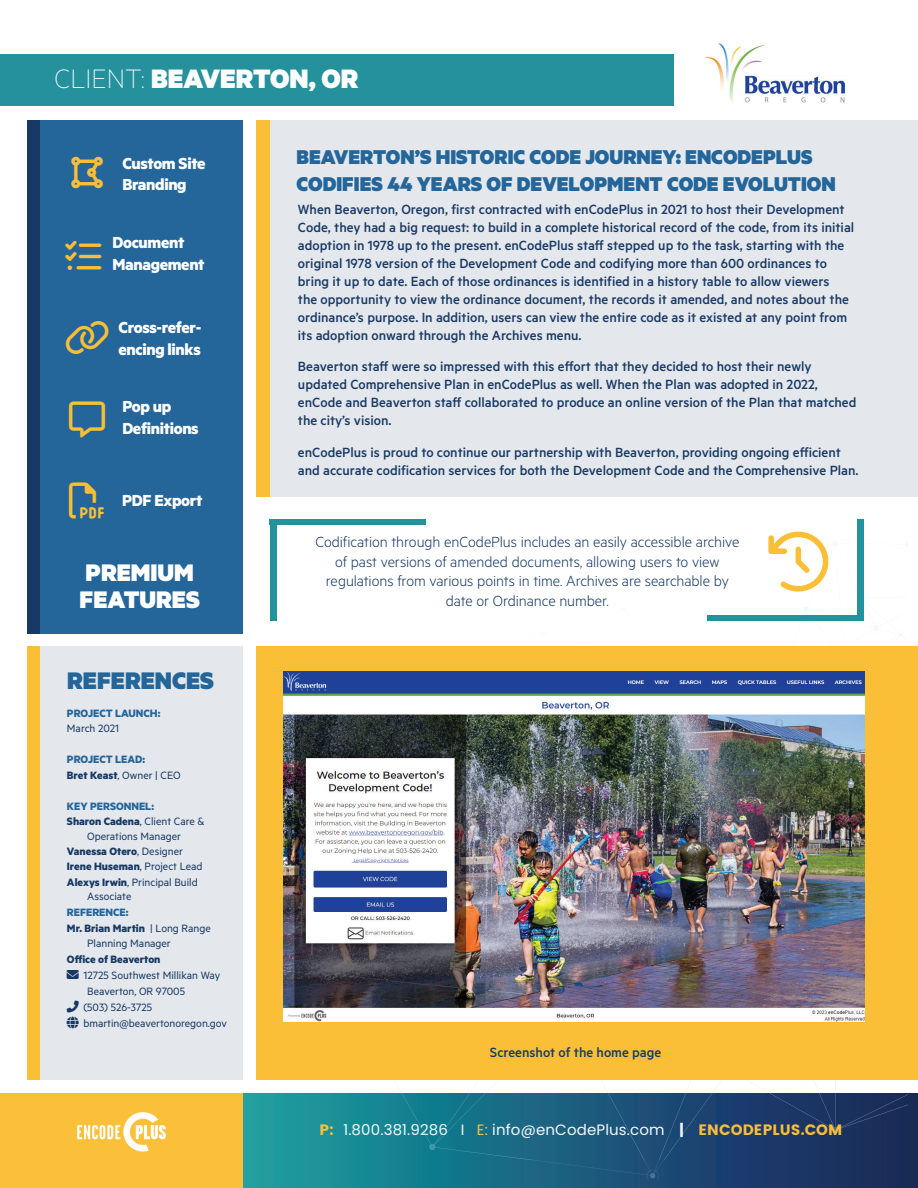
<style>
.page{position:relative;width:918px;height:1188px;background:#fff}
.page>*{position:absolute;margin:0;border:0;box-sizing:border-box;transform-origin:0 0}
.t1{font:900 30px "Metric";color:#fff}
.t2{font:900 27px/27px "Metric";color:#fff}
.t3{font:900 27px "Metric";color:#24659a}
.t4{font:900 22.5px/27px "Metric";color:#24659a}
.t5{font:700 18px/21.6px "Metric";letter-spacing:-.02em;color:#fff}
.t6{font:300 16.5px/19.5px "Metric";letter-spacing:-.005em;color:#173964;text-align:center}
.t7{font:500 15px/18px "Metric";color:#183965}
.t8{font:15px "Poppins";letter-spacing:.01em;color:#f2f7fb}
.t9{font:12px "Metric";color:#183965}
.t10{font:700 12px "Metric";color:#183965}
.t11{font:700 12px/15.5px "Metric";color:#24659a}
.s1{font-weight:100}
.s2{color:#183965}
.s3{font-weight:400;color:#183965}
.s4{font-weight:400}
.s5{font-weight:700}
.s6{color:#fac03a}
.s7{font-style:inherit}
.s8{color:#fabf37}
</style>
<div class="page">
<div style="left:0;top:1094px;width:243px;height:94px;background:#fac03a"></div>
<div style="left:243px;top:1094px;width:675px;height:94px;background:linear-gradient(to right,#199ea2,#1b1f58)"></div>
<svg style="left:342px;top:542px;width:566px;height:637px"></svg>
<img style="left:77px;top:1112px;width:89px;height:40px">
<div style="left:270px;top:520px;width:6px;height:101px;background:#24919d"></div>
<div style="left:270px;top:520px;width:156px;height:5px;background:#24919d"></div>
<div style="left:857px;top:520px;width:7px;height:101px;background:#24919d"></div>
<div style="left:708px;top:615px;width:156px;height:6px;background:#24919d"></div>
<img style="left:705px;top:43px;width:140px;height:60px">
<div style="left:256px;top:121px;width:14px;height:376px;background:#fabf37"></div>
<div style="left:270px;top:121px;width:648px;height:376px;background:#e4e8ec"></div>
<div style="left:27px;top:647px;width:14px;height:433px;background:#fabf37"></div>
<div style="left:41px;top:647px;width:202px;height:433px;background:#e4e8ec"></div>
<div style="left:27px;top:121px;width:13px;height:513px;background:#183965"></div>
<div style="left:40px;top:121px;width:203px;height:513px;background:#24659a"></div>
<div style="left:256px;top:647px;width:662px;height:433px;background:#fabf37"></div>
<div style="left:0;top:54px;width:673px;height:52px;background:#24919d"></div>
<img style="left:284px;top:672px;width:581px;height:350px">
<svg style="left:768px;top:542px;width:60px;height:50px"></svg>
<h1 class="t1" style="left:55px;top:60px;width:305px"><span class="s1">CLIENT:</span> BEAVERTON, OR</h1>
<p class="t5" style="left:122px;top:152px;width:85px">Custom Site<br>Branding</p>
<p class="t5" style="left:112px;top:232px;width:94px">Document<br>Management</p>
<p class="t5" style="left:119px;top:316px;width:84px">Cross-refer&shy;encing links</p>
<p class="t5" style="left:122px;top:395px;width:78px">Pop up<br>Definitions</p>
<p class="t5" style="left:122px;top:489px;width:82px">PDF Export</p>
<h2 class="t2" style="left:80px;top:558px;width:122px">PREMIUM<br>FEATURES</h2>
<h2 class="t3" style="left:67px;top:664px;width:148px">REFERENCES</h2>
<p class="t11" style="left:67px;top:705px;width:95px">PROJECT LAUNCH:</p>
<p class="t9" style="left:67px;top:722px;width:54px">March 2021</p>
<p class="t11" style="left:67px;top:751px;width:115px">PROJECT LEAD:<br><span class="s2">Bret Keast</span><span class="s3">, Owner | CEO</span></p>
<p class="t11" style="left:67px;top:798px;width:89px">KEY PERSONNEL:</p>
<p class="t10" style="left:67px;top:814px;width:139px">Sharon Cadena<span class="s4">, Client Care &amp;</span></p>
<p class="t9" style="left:87px;top:829px;width:95px">Operations Manager</p>
<p class="t10" style="left:67px;top:844px;width:118px">Vanessa Otero<span class="s4">, Designer</span></p>
<p class="t10" style="left:67px;top:859px;width:137px">Irene Huseman<span class="s4">, Project Lead</span></p>
<p class="t9" style="left:67px;top:875px;width:132px"><span class="s5">Alexys Irwin</span>, Principal Build</p>
<p class="t9" style="left:87px;top:890px;width:46px">Associate</p>
<p class="t11" style="left:67px;top:904px;width:63px">REFERENCE:</p>
<p class="t10" style="left:67px;top:921px;width:145px">Mr. Brian Martin <span class="s4">| Long Range</span></p>
<p class="t9" style="left:87px;top:936px;width:85px">Planning Manager</p>
<p class="t10" style="left:67px;top:952px;width:95px">Office of Beaverton</p>
<p class="t9" style="left:67px;top:968px;width:155px">✉ 12725 Southwest Millikan Way</p>
<p class="t9" style="left:87px;top:984px;width:99px">Beaverton, OR 97005</p>
<p class="t9" style="left:83px;top:1001px;width:70px">(503) 526-3725</p>
<p class="t9" style="left:83px;top:1017px;width:145px">bmartin@beavertonoregon.gov</p>
<h3 class="t4" style="left:296px;top:142px;width:541px">BEAVERTON’S HISTORIC CODE JOURNEY: ENCODEPLUS<br>CODIFIES 44 YEARS OF DEVELOPMENT CODE EVOLUTION</h3>
<p class="t7" style="left:298px;top:200px;width:558px">When Beaverton, Oregon, first contracted with enCodePlus in 2021 to host their Development Code, they had a big request: to build in a complete historical record of the code, from its initial adoption in 1978 up to the present. enCodePlus staff stepped up to the task, starting with the original 1978 version of the Development Code and codifying more than 600 ordinances to bring it up to date. Each of those ordinances is identified in a history table to allow viewers<br>the opportunity to view the ordinance document, the records it amended, and notes about the ordinance’s purpose. In addition, users can view the entire code as it existed at any point from its adoption onward through the Archives menu.</p>
<p class="t7" style="left:298px;top:357px;width:560px">Beaverton staff were so impressed with this effort that they decided to host their newly updated Comprehensive Plan in enCodePlus as well. When the Plan was adopted in 2022, enCode and Beaverton staff collaborated to produce an online version of the Plan that matched the city’s vision.</p>
<p class="t7" style="left:298px;top:443px;width:562px">enCodePlus is proud to continue our partnership with Beaverton, providing ongoing efficient and accurate codification services for both the Development Code and the Comprehensive Plan.</p>
<p class="t6" style="left:315px;top:532px;width:425px">Codification through enCodePlus includes an easily accessible archive of past versions of amended documents, allowing users to view regulations from various points in time. Archives are searchable by date or Ordinance number.</p>
<p class="t7" style="left:490px;top:1043px;width:173px">Screenshot of the home page</p>
<p class="t8" style="left:319px;top:1121px;width:525px"><span class="s6">P:</span> 1.800.381.9286 I <span class="s6">E:</span> info@enCodePlus.com <span class="s7">|</span> <span class="s8">ENCODEPLUS.COM</span></p>
</div>
